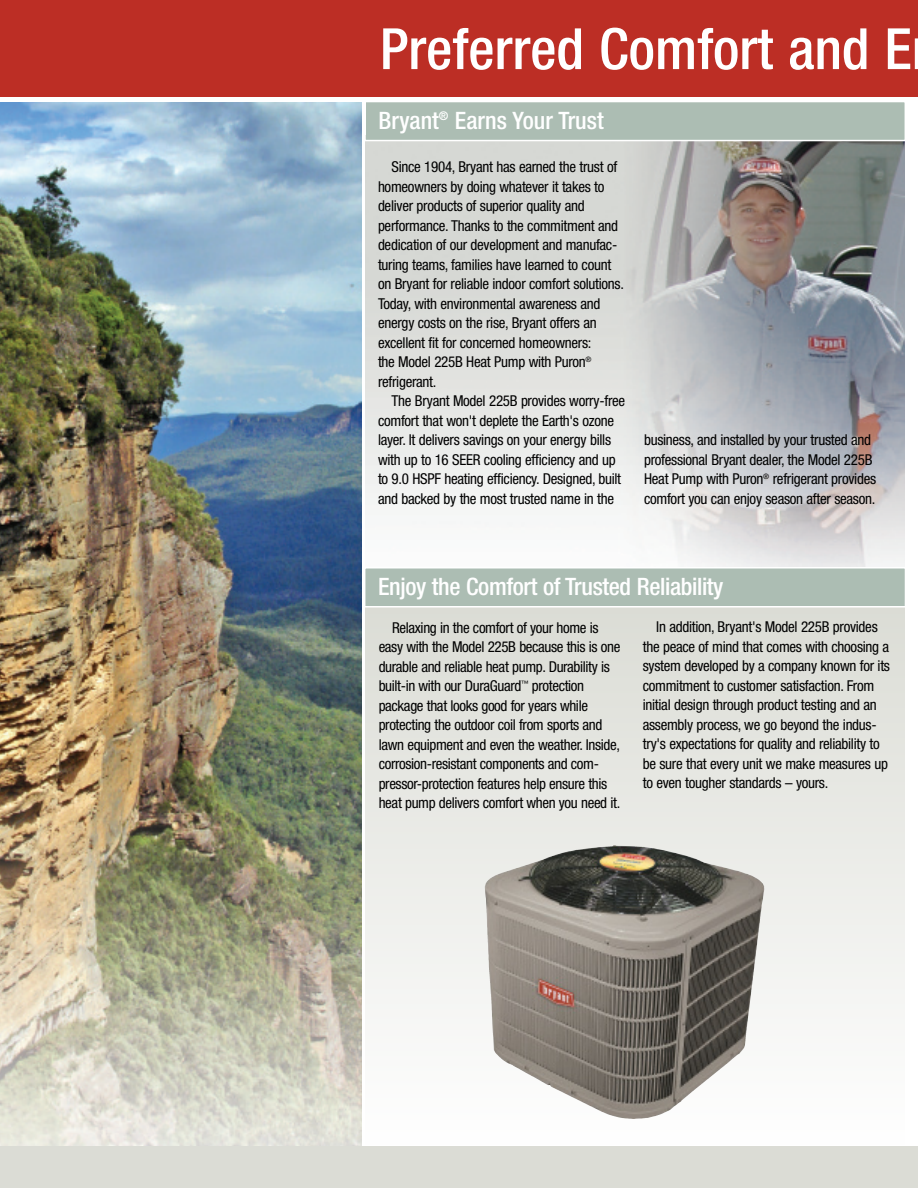
<style>
.page{position:relative;width:918px;height:1188px;background:#fff}
.page>*{position:absolute;margin:0;border:0;box-sizing:border-box;transform-origin:0 0}
.t1{font:500 condensed 57px "Helvetica Neue";color:#fff}
.t2{font:500 condensed 24px "Helvetica Neue";letter-spacing:-.015em;color:#fff}
.t3{font:condensed 15px/19.5px "Helvetica Neue";letter-spacing:-.02em;color:#000}
</style>
<div class="page">
<img style="left:366px;top:141px;width:538px;height:426px">
<div style="left:0;top:0;width:918px;height:97px;background:#bc2e25"></div>
<img style="left:0;top:103px;width:362px;height:1043px">
<div style="left:366px;top:102px;width:539px;height:38px;background:#acbdb3"></div>
<div style="left:364px;top:101px;width:542px;height:40px;border:2px solid #fff"></div>
<svg style="left:365px;top:608px;width:540px;height:511px"></svg>
<div style="left:365px;top:568px;width:540px;height:38px;background:#acbdb3"></div>
<div style="left:364px;top:567px;width:542px;height:41px;border:2px solid #fff"></div>
<img style="left:688px;top:1054px;width:52px;height:41px">
<div style="left:0;top:1146px;width:918px;height:42px;background:#dbdcd5"></div>
<h1 class="t1" style="left:380px;top:28px;width:534px">Preferred Comfort and E</h1>
<h2 class="t2" style="left:379px;top:112px;width:227px">Bryant<sup>®</sup> Earns Your Trust</h2>
<p class="t3" style="left:378px;top:158px;width:247px;text-indent:14px">Since 1904, Bryant has earned the trust of homeowners by doing whatever it takes to deliver products of superior quality and performance. Thanks to the commitment and dedication of our development and manufac&shy;turing teams, families have learned to count on Bryant for reliable indoor comfort solutions.<br>Today, with environmental awareness and energy costs on the rise, Bryant offers an excellent fit for concerned homeowners:<br>the Model 225B Heat Pump with Puron<sup>® </sup>refrigerant.</p>
<p class="t3" style="left:378px;top:392px;width:249px;text-indent:13px">The Bryant Model 225B provides worry-free comfort that won't deplete the Earth's ozone layer. It delivers savings on your energy bills with up to 16 SEER cooling efficiency and up to 9.0 HSPF heating efficiency. Designed, built and backed by the most trusted name in the</p>
<p class="t3" style="left:644px;top:431px;width:234px">business, and installed by your trusted and professional Bryant dealer, the Model 225B Heat Pump with Puron<sup>®</sup> refrigerant provides comfort you can enjoy season after season.</p>
<h2 class="t2" style="left:378px;top:578px;width:347px">Enjoy the Comfort of Trusted Reliability</h2>
<p class="t3" style="left:379px;top:619px;width:243px;text-indent:13px">Relaxing in the comfort of your home is easy with the Model 225B because this is one durable and reliable heat pump. Durability is built-in with our DuraGuard<sup>™</sup> protection package that looks good for years while protecting the outdoor coil from sports and lawn equipment and even the weather. Inside, corrosion-resistant components and com&shy;pressor-protection features help ensure this heat pump delivers comfort when you need it.</p>
<p class="t3" style="left:643px;top:619px;width:249px;text-indent:14px">In addition, Bryant's Model 225B provides the peace of mind that comes with choosing a system developed by a company known for its commitment to customer satisfaction. From initial design through product testing and an assembly process, we go beyond the indus&shy;try's expectations for quality and reliability to be sure that every unit we make measures up to even tougher standards – yours.</p>
</div>
